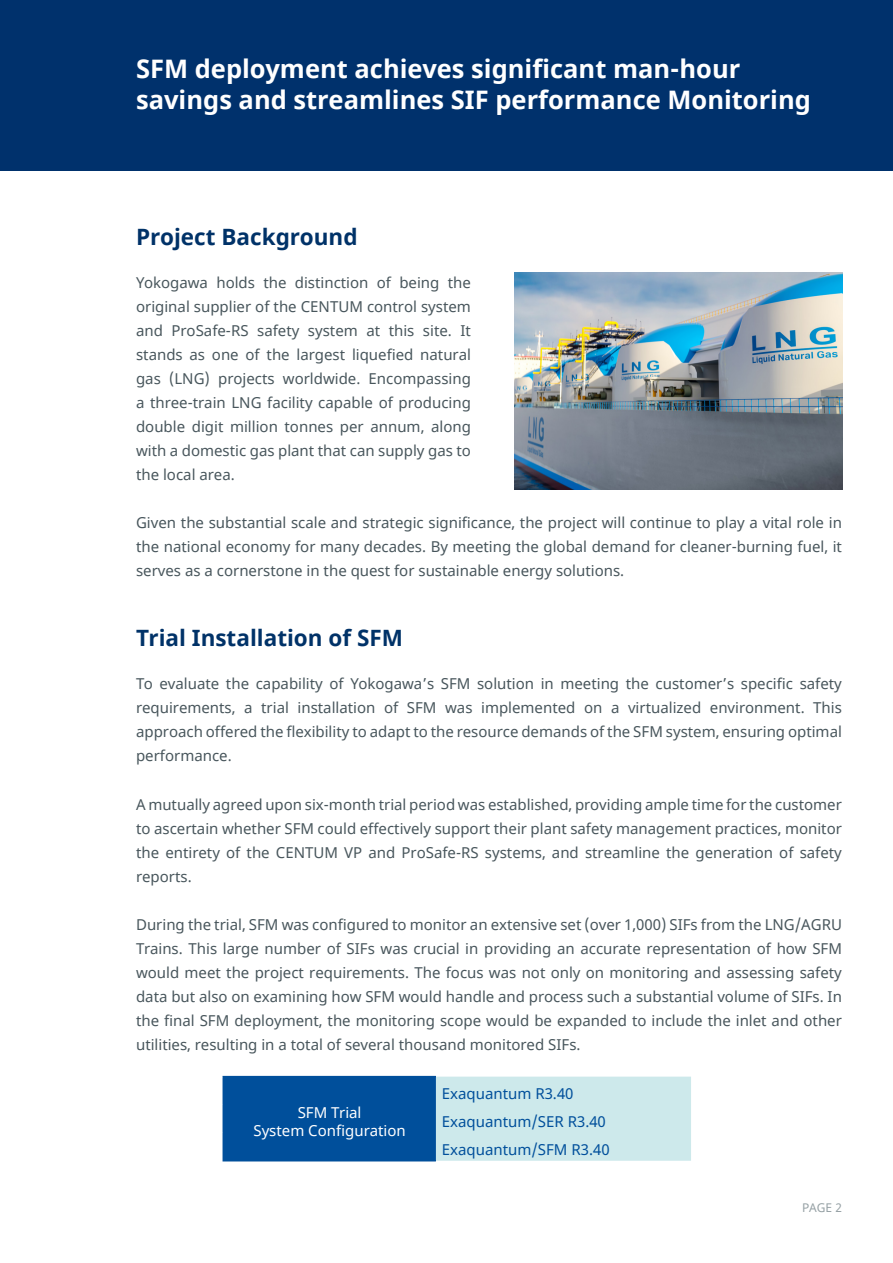
<style>
.page{position:relative;width:893px;height:1263px;background:#fff}
.page>*{position:absolute;margin:0;border:0;box-sizing:border-box;transform-origin:0 0}
.t1{font:700 25.5px "Noto Sans";color:#fff}
.t2{font:700 22.5px "Noto Sans";color:#003268}
.t3{font:15px/24px "Noto Sans";color:#48565c;text-align:justify}
.t4{font:15px "Noto Sans";color:#004f9b}
.t5{font:15px "Noto Sans";color:#fff}
.t6{font:12px "Noto Sans";color:#95a0a4}
</style>
<div class="page">
<div style="left:0;top:0;width:893px;height:170px;background:#00316c"></div>
<div style="left:223px;top:1076px;width:213px;height:85px;background:#004f9b"></div>
<div style="left:436px;top:1076px;width:255px;height:85px;background:#cde9eb"></div>
<img style="left:514px;top:272px;width:328px;height:217px">
<p class="t1" style="left:136px;top:51px;width:606px">SFM deployment achieves significant man-hour</p>
<p class="t1" style="left:136px;top:82px;width:676px">savings and streamlines SIF performance Monitoring</p>
<p class="t2" style="left:136px;top:221px;width:223px">Project Background</p>
<p class="t3" style="left:136px;top:271px;width:336px">Yokogawa holds the distinction of being the original supplier of the CENTUM control system and ProSafe-RS safety system at this site. It stands as one of the largest liquefied natural gas (LNG) projects worldwide. Encompassing a three-train LNG facility capable of producing double digit million tonnes per annum, along with a domestic gas plant that can supply gas to the local area.</p>
<p class="t3" style="left:136px;top:511px;width:707px">Given the substantial scale and strategic significance, the project will continue to play a vital role in the national economy for many decades. By meeting the global demand for cleaner-burning fuel, it serves as a cornerstone in the quest for sustainable energy solutions.</p>
<p class="t2" style="left:136px;top:622px;width:268px">Trial Installation of SFM</p>
<p class="t3" style="left:136px;top:672px;width:707px">To evaluate the capability of Yokogawa’s SFM solution in meeting the customer’s specific safety requirements, a trial installation of SFM was implemented on a virtualized environment. This approach offered the flexibility to adapt to the resource demands of the SFM system, ensuring optimal performance.</p>
<p class="t3" style="left:136px;top:792px;width:707px">A mutually agreed upon six-month trial period was established, providing ample time for the customer to ascertain whether SFM could effectively support their plant safety management practices, monitor the entirety of the CENTUM VP and ProSafe-RS systems, and streamline the generation of safety reports.</p>
<p class="t3" style="left:136px;top:912px;width:707px">During the trial, SFM was configured to monitor an extensive set (over 1,000) SIFs from the LNG/AGRU Trains. This large number of SIFs was crucial in providing an accurate representation of how SFM would meet the project requirements. The focus was not only on monitoring and assessing safety data but also on examining how SFM would handle and process such a substantial volume of SIFs. In the final SFM deployment, the monitoring scope would be expanded to include the inlet and other utilities, resulting in a total of several thousand monitored SIFs.</p>
<p class="t5" style="left:298px;top:1102px;width:65px">SFM Trial</p>
<p class="t5" style="left:253px;top:1120px;width:154px">System Configuration</p>
<p class="t4" style="left:442px;top:1083px;width:133px">Exaquantum R3.40</p>
<p class="t4" style="left:442px;top:1111px;width:165px">Exaquantum/SER R3.40</p>
<p class="t4" style="left:442px;top:1139px;width:169px">Exaquantum/SFM R3.40</p>
<p class="t6" style="left:802px;top:1199px;width:41px">PAGE 2</p>
</div>
